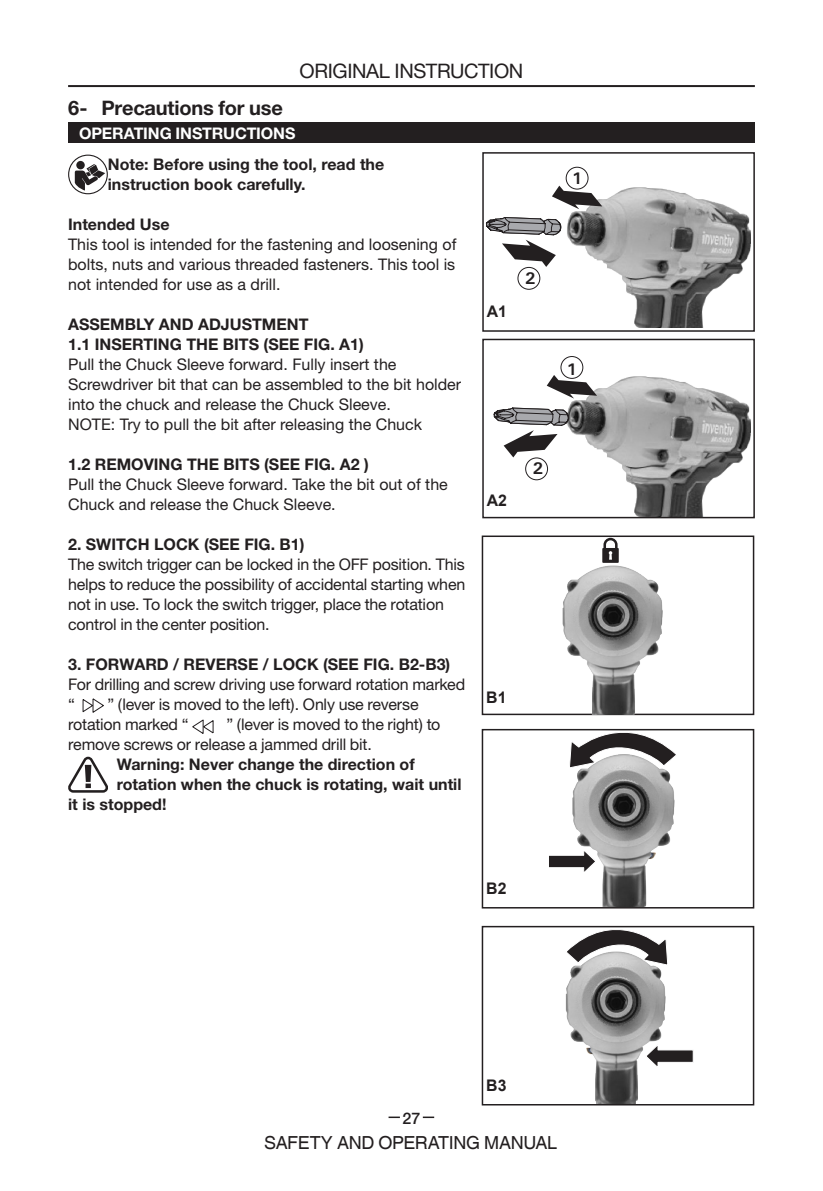
<style>
.page{position:relative;width:823px;height:1191px;background:#fff}
.page>*{position:absolute;margin:0;border:0;box-sizing:border-box;transform-origin:0 0}
.t1{font:20px "Helvetica Neue";letter-spacing:-.02em;color:#231f20}
.t2{font:700 20px "Helvetica Neue";letter-spacing:-.01em;color:#231f20}
.t3{font:18px "Helvetica";letter-spacing:-.02em;color:#231f20}
.t4{font:700 16.8px "Univers";color:#231f20}
.t5{font:16px/20px "Helvetica Neue";letter-spacing:-.005em;color:#231f20}
.t6{font:700 16px/20px "Helvetica Neue";color:#231f20}
.t7{font:700 16px "Helvetica Neue";letter-spacing:-.005em;color:#fff}
.t8{font:700 16px "Arial";color:#231f20}
.t9{font:500 16px "Helvetica Neue";color:#231f20}
</style>
<div class="page">
<hr style="left:68px;top:85px;width:686px;height:2px;background:#231f20">
<svg style="left:422px;top:1116px;width:12px;height:2px"></svg>
<svg style="left:388px;top:1116px;width:11px;height:2px"></svg>
<svg style="left:69px;top:155px;width:38px;height:39px"></svg>
<div style="left:68px;top:155px;width:40px;height:39px;border:1px solid #231f20;border-radius:50%"></div>
<div style="left:76px;top:161px;width:9px;height:8px;background:#231f20;border-radius:50%"></div>
<svg style="left:75px;top:164px;width:30px;height:27px"></svg>
<svg style="left:82px;top:698px;width:22px;height:15px"></svg>
<svg style="left:192px;top:719px;width:22px;height:15px"></svg>
<svg style="left:68px;top:756px;width:40px;height:36px"></svg>
<img style="left:567px;top:183px;width:184px;height:144px">
<div style="left:482px;top:152px;width:272px;height:180px;border:2px solid #231f20"></div>
<img style="left:562px;top:372px;width:189px;height:143px">
<div style="left:482px;top:339px;width:272px;height:179px;border:2px solid #231f20"></div>
<div style="left:481px;top:535px;width:272px;height:180px;border:2px solid #231f20"></div>
<img style="left:555px;top:556px;width:124px;height:158px">
<div style="left:481px;top:729px;width:272px;height:179px;border:2px solid #231f20"></div>
<div style="left:481px;top:926px;width:272px;height:179px;border:2px solid #231f20"></div>
<img style="left:560px;top:966px;width:119px;height:137px">
<svg style="left:564px;top:906px;width:104px;height:60px"></svg>
<svg style="left:644px;top:1042px;width:49px;height:27px"></svg>
<img style="left:552px;top:769px;width:142px;height:137px">
<svg style="left:549px;top:848px;width:47px;height:27px"></svg>
<svg style="left:568px;top:709px;width:109px;height:60px"></svg>
<svg style="left:602px;top:538px;width:16px;height:25px"></svg>
<div style="left:517px;top:267px;width:23px;height:23px;border:1px solid #231f20;border-radius:50%"></div>
<div style="left:566px;top:167px;width:21px;height:22px;background:#fff;border-radius:50%"></div>
<div style="left:565px;top:167px;width:23px;height:23px;border:1px solid #231f20;border-radius:50%"></div>
<svg style="left:552px;top:186px;width:50px;height:23px"></svg>
<svg style="left:485px;top:217px;width:77px;height:50px"></svg>
<div style="left:525px;top:457px;width:22px;height:23px;border:1px solid #231f20;border-radius:50%"></div>
<svg style="left:493px;top:407px;width:76px;height:50px"></svg>
<div style="left:560px;top:356px;width:22px;height:22px;background:#fff;border-radius:50%"></div>
<div style="left:560px;top:356px;width:23px;height:23px;border:1px solid #231f20;border-radius:50%"></div>
<svg style="left:546px;top:375px;width:50px;height:23px"></svg>
<div style="left:68px;top:122px;width:686px;height:21px;background:#231f20"></div>
<p class="t2" style="left:68px;top:95px;width:216px">6- Precautions for use</p>
<p class="t1" style="left:299px;top:59px;width:225px">ORIGINAL INSTRUCTION</p>
<p class="t7" style="left:79px;top:123px;width:218px">OPERATING INSTRUCTIONS</p>
<p class="t6" style="left:108px;top:154px;width:278px">Note: Before using the tool, read the instruction book carefully.</p>
<p class="t6" style="left:68px;top:214px;width:103px">Intended Use</p>
<p class="t5" style="left:68px;top:234px;width:389px;text-align:justify">This tool is intended for the fastening and loosening of bolts, nuts and various threaded fasteners. This tool is not intended for use as a drill.</p>
<p class="t6" style="left:68px;top:314px;width:297px">ASSEMBLY AND ADJUSTMENT<br>1.1 INSERTING THE BITS (SEE FIG. A1)</p>
<p class="t5" style="left:68px;top:354px;width:394px">Pull the Chuck Sleeve forward. Fully insert the Screwdriver bit that can be assembled to the bit holder into the chuck and release the Chuck Sleeve.<br>NOTE: Try to pull the bit after releasing the Chuck</p>
<p class="t6" style="left:68px;top:454px;width:302px">1.2 REMOVING THE BITS (SEE FIG. A2 )</p>
<p class="t5" style="left:68px;top:474px;width:381px">Pull the Chuck Sleeve forward. Take the bit out of the<br>Chuck and release the Chuck Sleeve.</p>
<p class="t6" style="left:68px;top:534px;width:238px">2. SWITCH LOCK (SEE FIG. B1)</p>
<p class="t5" style="left:68px;top:554px;width:398px">The switch trigger can be locked in the OFF position. This helps to reduce the possibility of accidental starting when not in use. To lock the switch trigger, place the rotation control in the center position.</p>
<p class="t6" style="left:68px;top:654px;width:383px">3. FORWARD / REVERSE / LOCK (SEE FIG. B2-B3)</p>
<p class="t5" style="left:68px;top:674px;width:398px">For drilling and screw driving use forward rotation marked “</p>
<p class="t5" style="left:68px;top:694px;width:352px;text-indent:39px">” (lever is moved to the left). Only use reverse rotation marked “</p>
<p class="t5" style="left:68px;top:714px;width:373px;text-indent:158px">” (lever is moved to the right) to remove screws or release a jammed drill bit.</p>
<p class="t6" style="left:117px;top:754px;width:299px">Warning: Never change the direction of</p>
<p class="t6" style="left:117px;top:774px;width:346px">rotation when the chuck is rotating, wait until</p>
<p class="t6" style="left:68px;top:794px;width:100px">it is stopped!</p>
<p class="t8" style="left:486px;top:301px;width:22px">A1</p>
<p class="t4" style="left:524px;top:267px;width:12px">2</p>
<p class="t8" style="left:486px;top:490px;width:22px">A2</p>
<p class="t4" style="left:532px;top:458px;width:12px">2</p>
<p class="t8" style="left:486px;top:687px;width:22px">B1</p>
<p class="t4" style="left:571px;top:167px;width:12px">1</p>
<p class="t4" style="left:566px;top:359px;width:12px">1</p>
<p class="t8" style="left:486px;top:878px;width:22px">B2</p>
<p class="t9" style="left:402px;top:1108px;width:19px">27</p>
<p class="t8" style="left:486px;top:1075px;width:22px">B3</p>
<p class="t3" style="left:264px;top:1131px;width:294px">SAFETY AND OPERATING MANUAL</p>
</div>
